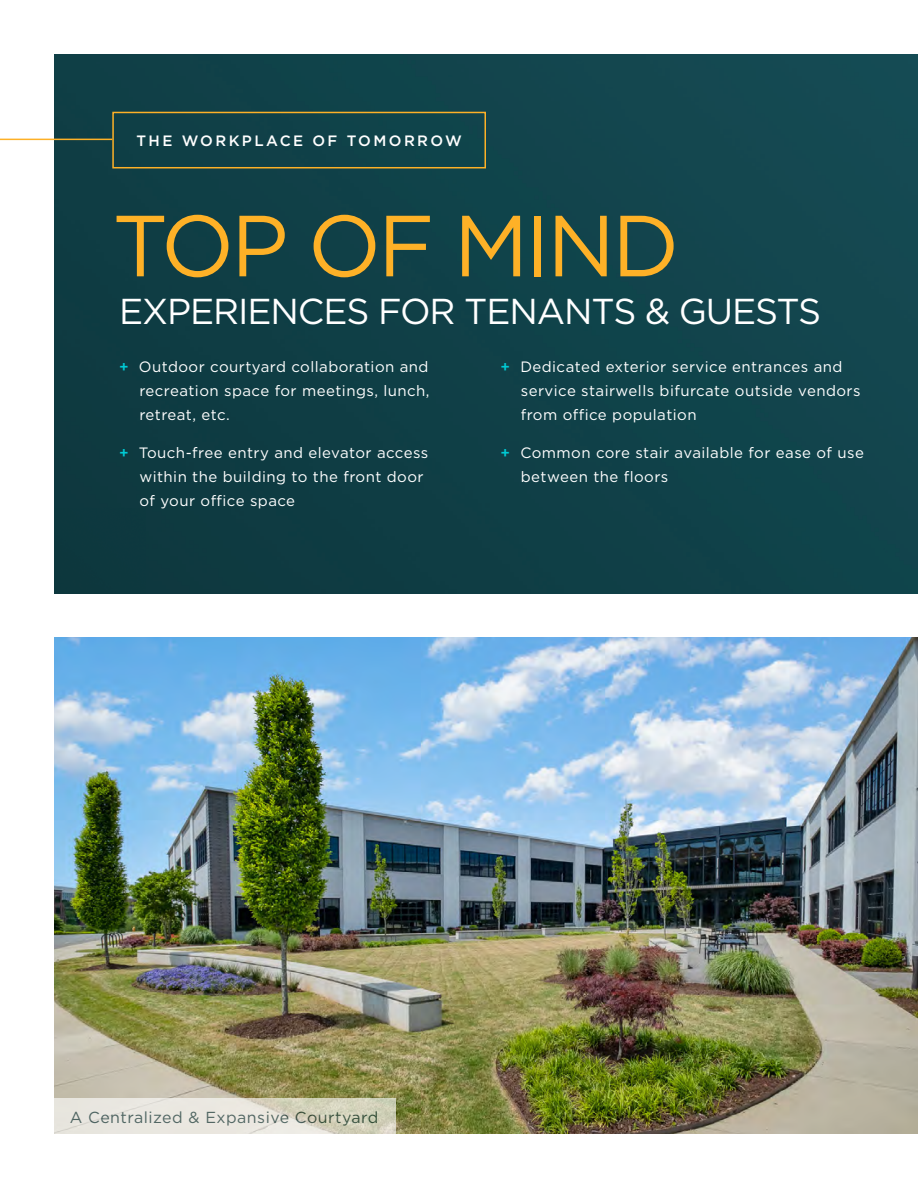
<style>
.page{position:relative;width:918px;height:1188px;background:#fff}
.page>*{position:absolute;margin:0;border:0;box-sizing:border-box;transform-origin:0 0}
.t1{font:86.55px "Gotham HTF";letter-spacing:-.04em;color:#feb127}
.t2{font:36px "Gotham HTF";letter-spacing:-.03em;color:#fff}
.t3{font:15.9px "Gotham HTF";letter-spacing:.03em;color:#0b3238}
.t4{font:15px/24px "Gotham HTF";letter-spacing:.03em;color:#fff}
.t5{font:500 15px "Gotham HTF";letter-spacing:.16em;color:#fff}
.s1{font-weight:500;color:#00cad4}
</style>
<div class="page">
<img style="left:54px;top:54px;width:864px;height:540px">
<div style="left:112px;top:112px;width:374px;height:56px;border:2px solid #feb127"></div>
<hr style="left:0;top:139px;width:112px;height:1px;background:#feb127">
<img style="left:54px;top:638px;width:864px;height:496px">
<svg style="left:54px;top:1098px;width:342px;height:36px;background:#e2dfd4"></svg>
<div style="left:54px;top:509px;width:91px;height:85px;background:#0d383e"></div>
<p class="t5" style="left:136px;top:133px;width:327px">THE WORKPLACE OF TOMORROW</p>
<p class="t1" style="left:112px;top:198px;width:569px">TOP OF MIND</p>
<p class="t2" style="left:119px;top:291px;width:704px">EXPERIENCES FOR TENANTS &amp; GUESTS</p>
<p class="t4" style="left:139px;top:355px;width:292px;text-align:justify;text-indent:-20px"><span class="s1">+</span> Outdoor courtyard collaboration and recreation space for meetings, lunch, retreat, etc.</p>
<p class="t4" style="left:139px;top:440px;width:290px;text-indent:-20px"><span class="s1">+</span> Touch-free entry and elevator access within the building to the front door of your office space</p>
<p class="t4" style="left:520px;top:355px;width:342px">Dedicated exterior service entrances and service stairwells bifurcate outside vendors from office population</p>
<p class="t4" style="left:521px;top:440px;width:345px;text-indent:-20px"><span class="s1">+</span> Common core stair available for ease of use between the floors</p>
<p class="t3" style="left:70px;top:1109px;width:310px">A Centralized &amp; Expansive Courtyard</p>
</div>
